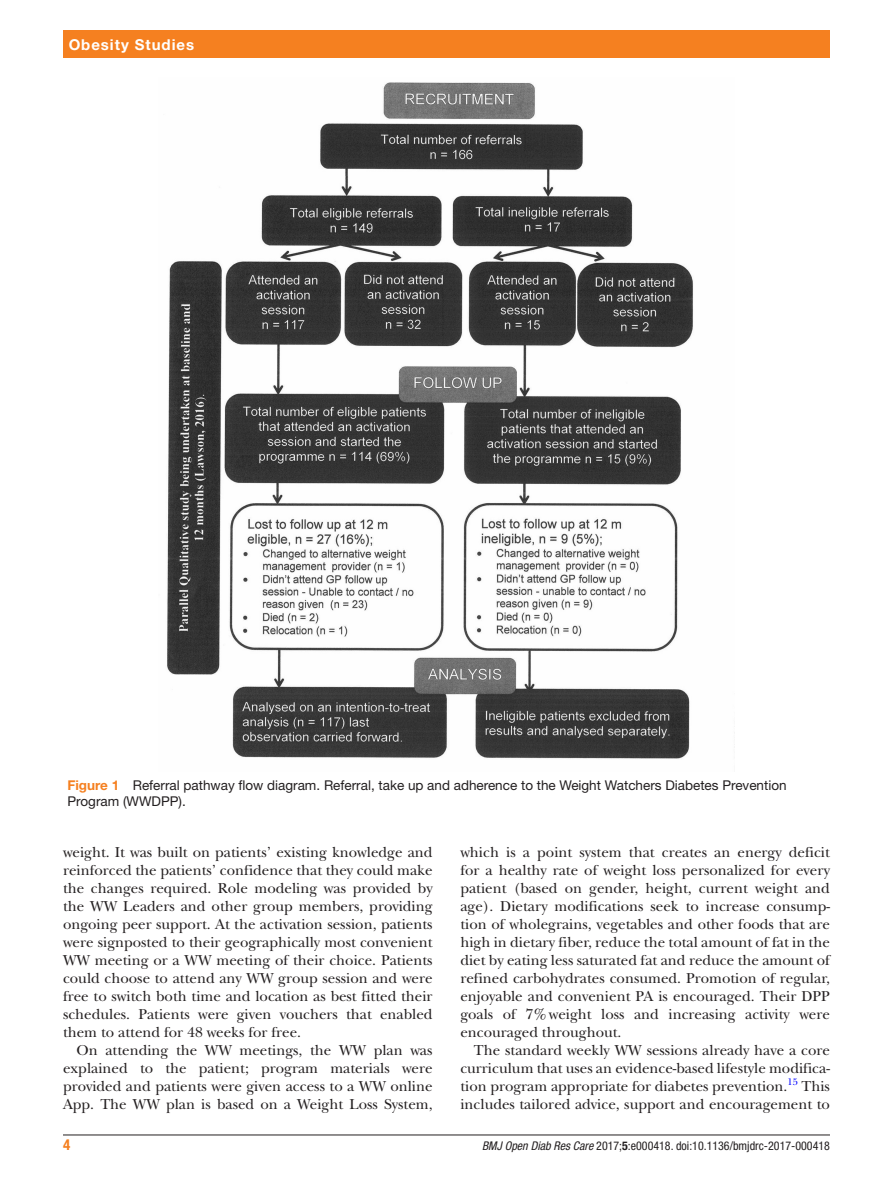
<style>
.page{position:relative;width:893px;height:1191px;background:#fff}
.page>*{position:absolute;margin:0;border:0;box-sizing:border-box;transform-origin:0 0}
.t1{font:15px/18px "New Baskerville";color:#231f20;text-align:justify}
.t2{font:700 15px "Helvetica Neue LT Std";letter-spacing:.065em;color:#fff}
.t3{font:700 condensed 15px "Helvetica Neue LT Std";color:#f58020}
.t4{font:13.5px/16.2px "Helvetica Neue LT Std";color:#231f20}
.t5{font:condensed 12px "Helvetica Neue LT Std";color:#231f20}
.t6{font:9.9px "New Baskerville";color:#00f}
.s1{font-weight:700;color:#f58020}
.s2{font-style:italic}
.s3{font-weight:700}
</style>
<div class="page">
<hr style="left:63px;top:1134px;width:767px;height:1px;background:#231f20">
<img style="left:167px;top:82px;width:526px;height:677px">
<div style="left:63px;top:31px;width:767px;height:27px;background:#f58020"></div>
<p class="t2" style="left:69px;top:35px;width:127px">Obesity Studies</p>
<p class="t4" style="left:68px;top:776px;width:721px"><span class="s1">Figure 1</span> Referral pathway flow diagram. Referral, take up and adherence to the Weight Watchers Diabetes Prevention<br>Program (WWDPP).</p>
<p class="t1" style="left:63px;top:843px;width:371px">weight. It was built on patients’ existing knowledge and reinforced the patients’ confidence that they could make the changes required. Role modeling was provided by the WW Leaders and other group members, providing ongoing peer support. At the activation session, patients were signposted to their geographically most convenient WW meeting or a WW meeting of their choice. Patients could choose to attend any WW group session and were free to switch both time and location as best fitted their schedules. Patients were given vouchers that enabled them to attend for 48 weeks for free.</p>
<p class="t1" style="left:63px;top:1041px;width:371px;text-indent:14px">On attending the WW meetings, the WW plan was explained to the patient; program materials were provided and patients were given access to a WW online App. The WW plan is based on a Weight Loss System,</p>
<p class="t1" style="left:460px;top:843px;width:371px">which is a point system that creates an energy deficit for a healthy rate of weight loss personalized for every patient (based on gender, height, current weight and age). Dietary modifications seek to increase consump&shy;tion of wholegrains, vegetables and other foods that are high in dietary fiber, reduce the total amount of fat in the diet by eating less saturated fat and reduce the amount of refined carbohydrates consumed. Promotion of regular, enjoyable and convenient PA is encouraged. Their DPP goals of 7%weight loss and increasing activity were encouraged throughout.</p>
<p class="t1" style="left:460px;top:1041px;width:371px;text-indent:14px">The standard weekly WW sessions already have a core curriculum that uses an evidence-based lifestyle modifica&shy;tion program appropriate for diabetes prevention.</p>
<p class="t6" style="left:787px;top:1075px;width:12px">15</p>
<p class="t1" style="left:460px;top:1077px;width:371px;text-align:right">This<br>includes tailored advice, support and encouragement to</p>
<p class="t3" style="left:63px;top:1135px;width:9px">4</p>
<p class="t5" style="left:482px;top:1138px;width:349px"><span class="s2">BMJ Open Diab Res Care</span> 2017;<span class="s3">5</span>:e000418. doi:10.1136/bmjdrc-2017-000418</p>
</div>
